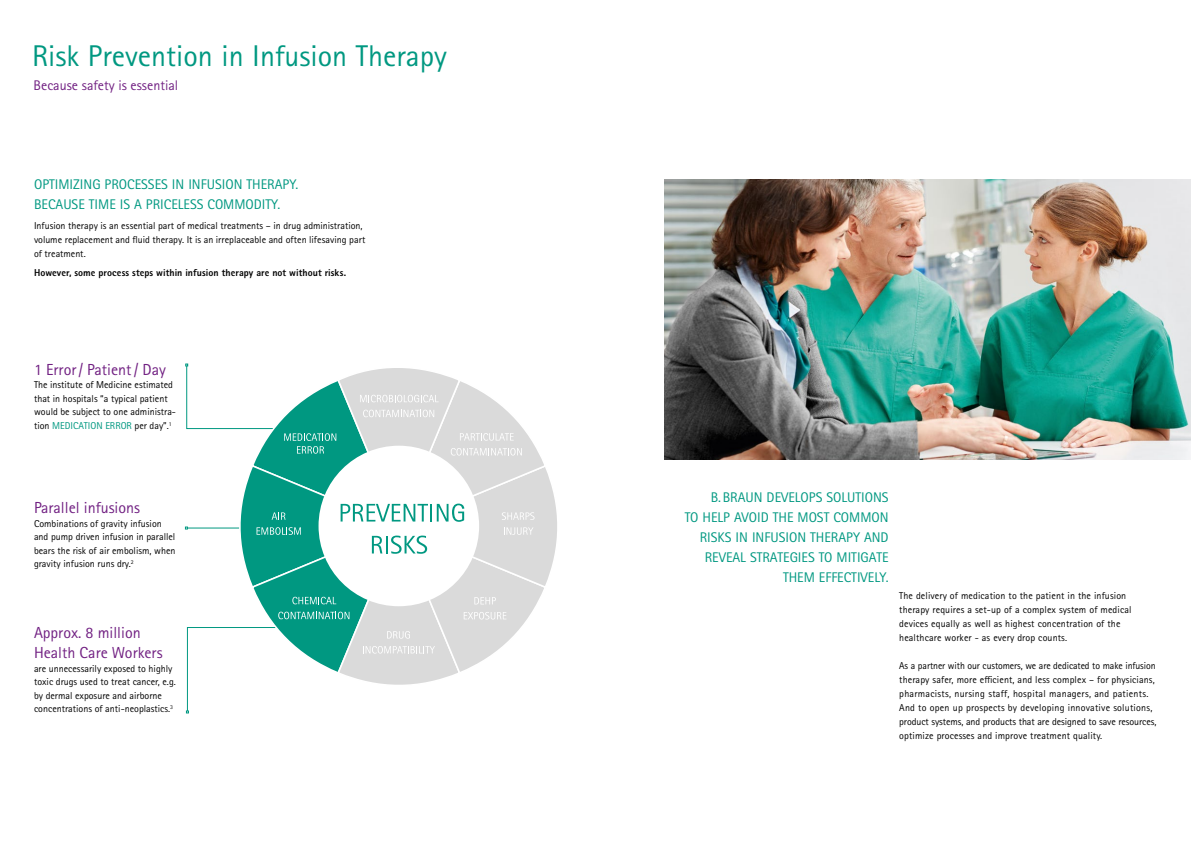
<style>
.page{position:relative;width:1191px;height:842px;background:#fff}
.page>*{position:absolute;margin:0;border:0;box-sizing:border-box;transform-origin:0 0}
.t1{font:30px "Rotis Sans Serif Pro";color:#009881}
.t2{font:16px/20px "Rotis Sans Serif Pro";color:#712082}
.t3{font:14px/20px "Rotis Sans Serif Pro";color:#009881}
.t4{font:14px "Rotis Sans Serif Pro";color:#712082}
.t5{font:10px/14px "Rotis Sans Serif Pro";color:#000}
.t6{font:800 10px "Rotis Sans Serif Pro";letter-spacing:.005em;color:#000}
.s1{color:#009881}
</style>
<div class="page">
<img style="left:665px;top:179px;width:526px;height:281px">
<svg style="left:185px;top:363px;width:372px;height:350px"></svg>
<h1 class="t1" style="left:32px;top:38px;width:416px">Risk Prevention in Infusion Therapy</h1>
<h3 class="t4" style="left:34px;top:77px;width:146px">Because safety is essential</h3>
<h3 class="t3" style="left:34px;top:174px;width:266px">OPTIMIZING PROCESSES IN INFUSION THERAPY.<br>BECAUSE TIME IS A PRICELESS COMMODITY.</h3>
<p class="t5" style="left:34px;top:218px;width:333px">Infusion therapy is an essential part of medical treatments – in drug administration, volume replacement and fluid therapy. It is an irreplaceable and often lifesaving part of treatment.</p>
<p class="t6" style="left:34px;top:267px;width:313px">However, some process steps within infusion therapy are not without risks.</p>
<h2 class="t2" style="left:34px;top:359px;width:133px">1 Error/ Patient/ Day</h2>
<p class="t5" style="left:34px;top:378px;width:143px;line-height:13.5px">The institute of Medicine estimated that in hospitals “a typical patient would be subject to one administra&shy;tion <span class="s1">MEDICATION ERROR</span> per day”.<sup>1</sup></p>
<h2 class="t2" style="left:34px;top:498px;width:108px">Parallel infusions</h2>
<p class="t5" style="left:34px;top:517px;width:143px;line-height:13.5px">Combinations of gravity infusion and pump driven infusion in parallel bears the risk of air embolism, when gravity infusion runs dry.<sup>2</sup></p>
<h2 class="t2" style="left:34px;top:623px;width:130px">Approx. 8 million<br>Health Care Workers</h2>
<p class="t5" style="left:34px;top:662px;width:143px;line-height:13.5px">are unnecessarily exposed to highly toxic drugs used to treat cancer, e.g. by dermal exposure and airborne concentrations of anti-neoplastics.<sup>3</sup></p>
<h3 class="t3" style="left:685px;top:487px;width:205px;text-align:right">B.BRAUN DEVELOPS SOLUTIONS<br>TO HELP AVOID THE MOST COMMON<br>RISKS IN INFUSION THERAPY AND<br>REVEAL STRATEGIES TO MITIGATE<br>THEM EFFECTIVELY.</h3>
<p class="t5" style="left:899px;top:588px;width:234px">The delivery of medication to the patient in the infusion therapy requires a set-up of a complex system of medical devices equally as well as highest concentration of the healthcare worker - as every drop counts.</p>
<p class="t5" style="left:899px;top:658px;width:259px">As a partner with our customers, we are dedicated to make infusion therapy safer, more efficient, and less complex – for physicians, pharmacists, nursing staff, hospital managers, and patients.<br>And to open up prospects by developing innovative solutions, product systems, and products that are designed to save resources, optimize processes and improve treatment quality.</p>
</div>
